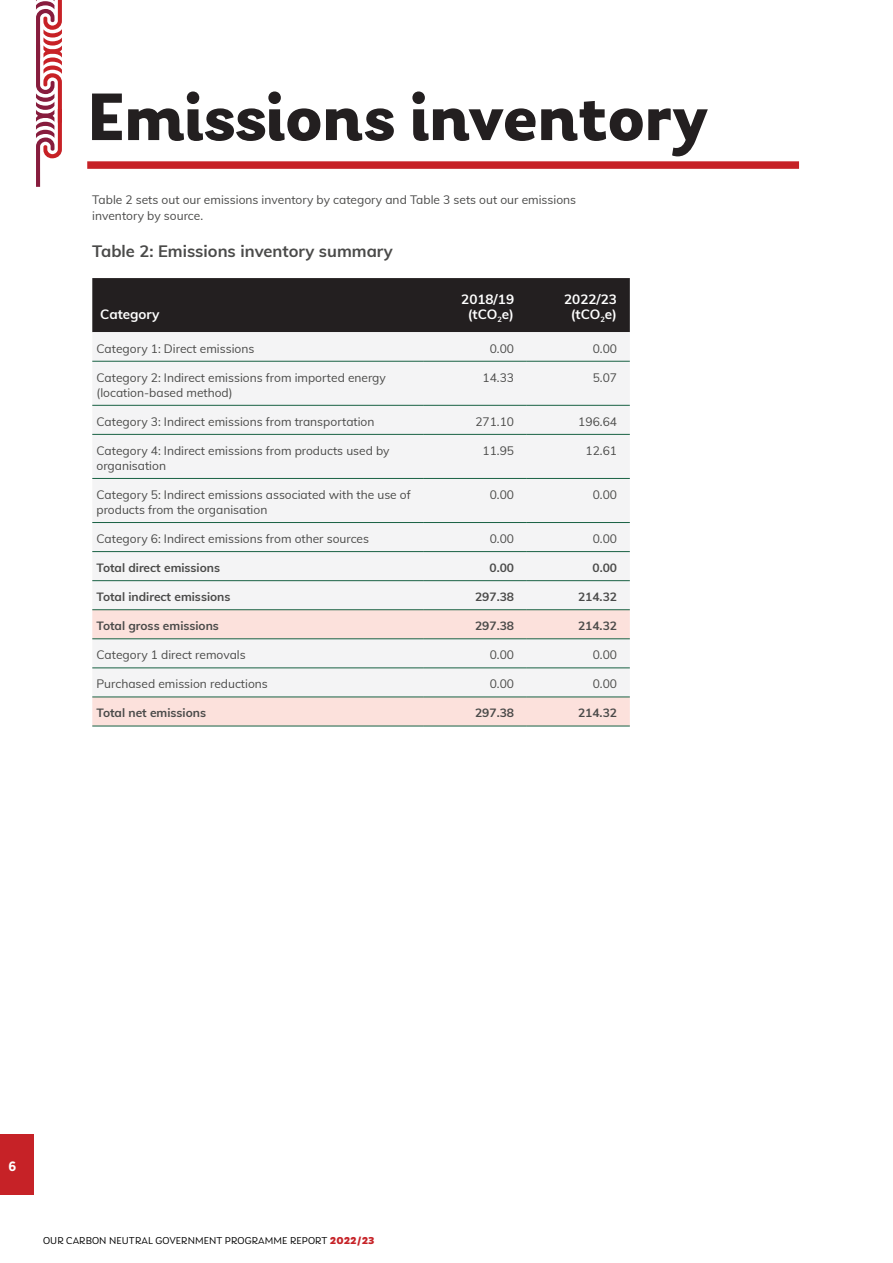
<style>
.page{position:relative;width:893px;height:1263px;background:#fff}
.page>*{position:absolute;margin:0;border:0;box-sizing:border-box;transform-origin:0 0}
.t1{font:700 70.5px "Laca";color:#231f20}
.t2{font:700 16.5px "Muli";color:#4a4a49}
.t3{font:700 13.5px/15px "Muli";color:#fff;text-align:center}
.t4{font:700 13.5px "Gotham Narrow";color:#fff}
.t5{font:12px/15px "Muli";color:#4a4a49}
.t6{font:700 12px "Muli";color:#4a4a49}
.t7{font:10.5px "Laca";letter-spacing:.01em;color:#000}
.s1{font-weight:900;color:#c62227}
</style>
<div class="page">
<svg style="left:36px;top:0;width:26px;height:187px"></svg>
<div style="left:87px;top:161px;width:712px;height:8px;background:#c62227"></div>
<div style="left:92px;top:278px;width:538px;height:54px;background:#231f20"></div>
<div style="left:92px;top:332px;width:538px;height:277px;background:#f4f4f5"></div>
<svg style="left:92px;top:610px;width:538px;height:116px;fill:#f4e1dc"></svg>
<hr style="left:92px;top:361px;width:332px;height:1px;background:#186143">
<hr style="left:424px;top:361px;width:103px;height:1px;background:#186143">
<hr style="left:527px;top:361px;width:103px;height:1px;background:#186143">
<hr style="left:92px;top:405px;width:332px;height:1px;background:#186143">
<hr style="left:424px;top:405px;width:103px;height:1px;background:#186143">
<hr style="left:527px;top:405px;width:103px;height:1px;background:#186143">
<hr style="left:92px;top:434px;width:332px;height:1px;background:#186143">
<hr style="left:424px;top:434px;width:103px;height:1px;background:#186143">
<hr style="left:527px;top:434px;width:103px;height:1px;background:#186143">
<hr style="left:92px;top:478px;width:332px;height:1px;background:#186143">
<hr style="left:424px;top:478px;width:103px;height:1px;background:#186143">
<hr style="left:527px;top:478px;width:103px;height:1px;background:#186143">
<hr style="left:92px;top:522px;width:332px;height:1px;background:#186143">
<hr style="left:424px;top:522px;width:103px;height:1px;background:#186143">
<hr style="left:527px;top:522px;width:103px;height:1px;background:#186143">
<hr style="left:92px;top:551px;width:332px;height:1px;background:#186143">
<hr style="left:424px;top:551px;width:103px;height:1px;background:#186143">
<hr style="left:527px;top:551px;width:103px;height:1px;background:#186143">
<hr style="left:92px;top:580px;width:332px;height:1px;background:#186143">
<hr style="left:424px;top:580px;width:103px;height:1px;background:#186143">
<hr style="left:527px;top:580px;width:103px;height:1px;background:#186143">
<hr style="left:92px;top:609px;width:332px;height:1px;background:#186143">
<hr style="left:424px;top:609px;width:103px;height:1px;background:#186143">
<hr style="left:527px;top:609px;width:103px;height:1px;background:#186143">
<hr style="left:92px;top:638px;width:332px;height:1px;background:#186143">
<hr style="left:424px;top:638px;width:103px;height:1px;background:#186143">
<hr style="left:527px;top:638px;width:103px;height:1px;background:#186143">
<hr style="left:92px;top:668px;width:332px;height:1px;background:#186143">
<hr style="left:424px;top:668px;width:103px;height:1px;background:#186143">
<hr style="left:527px;top:668px;width:103px;height:1px;background:#186143">
<hr style="left:92px;top:697px;width:332px;height:1px;background:#186143">
<hr style="left:424px;top:697px;width:103px;height:1px;background:#186143">
<hr style="left:527px;top:697px;width:103px;height:1px;background:#186143">
<hr style="left:92px;top:726px;width:332px;height:1px;background:#186143">
<hr style="left:424px;top:726px;width:103px;height:1px;background:#186143">
<hr style="left:527px;top:726px;width:103px;height:1px;background:#186143">
<div style="left:0;top:1134px;width:34px;height:61px;background:#c62227"></div>
<h1 class="t1" style="left:87px;top:75px;width:623px">Emissions inventory</h1>
<p class="t5" style="left:92px;top:190px;width:485px;line-height:16.5px">Table 2 sets out our emissions inventory by category and Table 3 sets out our emissions inventory by source.</p>
<h2 class="t2" style="left:92px;top:239px;width:302px">Table 2: Emissions inventory summary</h2>
<p class="t3" style="left:100px;top:306px;width:61px">Category</p>
<p class="t3" style="left:461px;top:291px;width:54px">2018/19 (tCO<sub>2</sub>e)</p>
<p class="t3" style="left:564px;top:291px;width:54px">2022/23 (tCO<sub>2</sub>e)</p>
<p class="t5" style="left:97px;top:340px;width:159px">Category 1: Direct emissions</p>
<p class="t5" style="left:490px;top:340px;width:26px">0.00</p>
<p class="t5" style="left:593px;top:340px;width:26px">0.00</p>
<p class="t5" style="left:97px;top:369px;width:291px">Category 2: Indirect emissions from imported energy (location-based method)</p>
<p class="t5" style="left:482px;top:369px;width:33px">14.33</p>
<p class="t5" style="left:593px;top:369px;width:26px">5.07</p>
<p class="t5" style="left:97px;top:413px;width:279px">Category 3: Indirect emissions from transportation</p>
<p class="t5" style="left:475px;top:413px;width:40px">271.10</p>
<p class="t5" style="left:578px;top:413px;width:40px">196.64</p>
<p class="t5" style="left:97px;top:442px;width:294px">Category 4: Indirect emissions from products used by organisation</p>
<p class="t5" style="left:482px;top:442px;width:33px">11.95</p>
<p class="t5" style="left:585px;top:442px;width:33px">12.61</p>
<p class="t5" style="left:97px;top:487px;width:316px">Category 5: Indirect emissions associated with the use of products from the organisation</p>
<p class="t5" style="left:490px;top:487px;width:26px">0.00</p>
<p class="t5" style="left:593px;top:487px;width:26px">0.00</p>
<p class="t5" style="left:97px;top:531px;width:274px">Category 6: Indirect emissions from other sources</p>
<p class="t5" style="left:490px;top:531px;width:26px">0.00</p>
<p class="t5" style="left:593px;top:531px;width:26px">0.00</p>
<p class="t6" style="left:97px;top:559px;width:125px">Total direct emissions</p>
<p class="t6" style="left:489px;top:559px;width:26px">0.00</p>
<p class="t6" style="left:592px;top:559px;width:26px">0.00</p>
<p class="t6" style="left:97px;top:588px;width:135px">Total indirect emissions</p>
<p class="t6" style="left:475px;top:588px;width:41px">297.38</p>
<p class="t6" style="left:578px;top:588px;width:41px">214.32</p>
<p class="t6" style="left:97px;top:617px;width:124px">Total gross emissions</p>
<p class="t6" style="left:475px;top:617px;width:41px">297.38</p>
<p class="t6" style="left:578px;top:617px;width:41px">214.32</p>
<p class="t5" style="left:97px;top:647px;width:151px">Category 1 direct removals</p>
<p class="t5" style="left:490px;top:647px;width:26px">0.00</p>
<p class="t5" style="left:593px;top:647px;width:26px">0.00</p>
<p class="t5" style="left:97px;top:676px;width:173px">Purchased emission reductions</p>
<p class="t5" style="left:490px;top:676px;width:26px">0.00</p>
<p class="t5" style="left:593px;top:676px;width:26px">0.00</p>
<p class="t6" style="left:97px;top:704px;width:111px">Total net emissions</p>
<p class="t6" style="left:475px;top:704px;width:41px">297.38</p>
<p class="t6" style="left:578px;top:704px;width:41px">214.32</p>
<p class="t4" style="left:9px;top:1158px;width:9px">6</p>
<p class="t7" style="left:43px;top:1235px;width:333px">OUR CARBON NEUTRAL GOVERNMENT PROGRAMME REPORT <span class="s1">2022/23</span></p>
</div>
